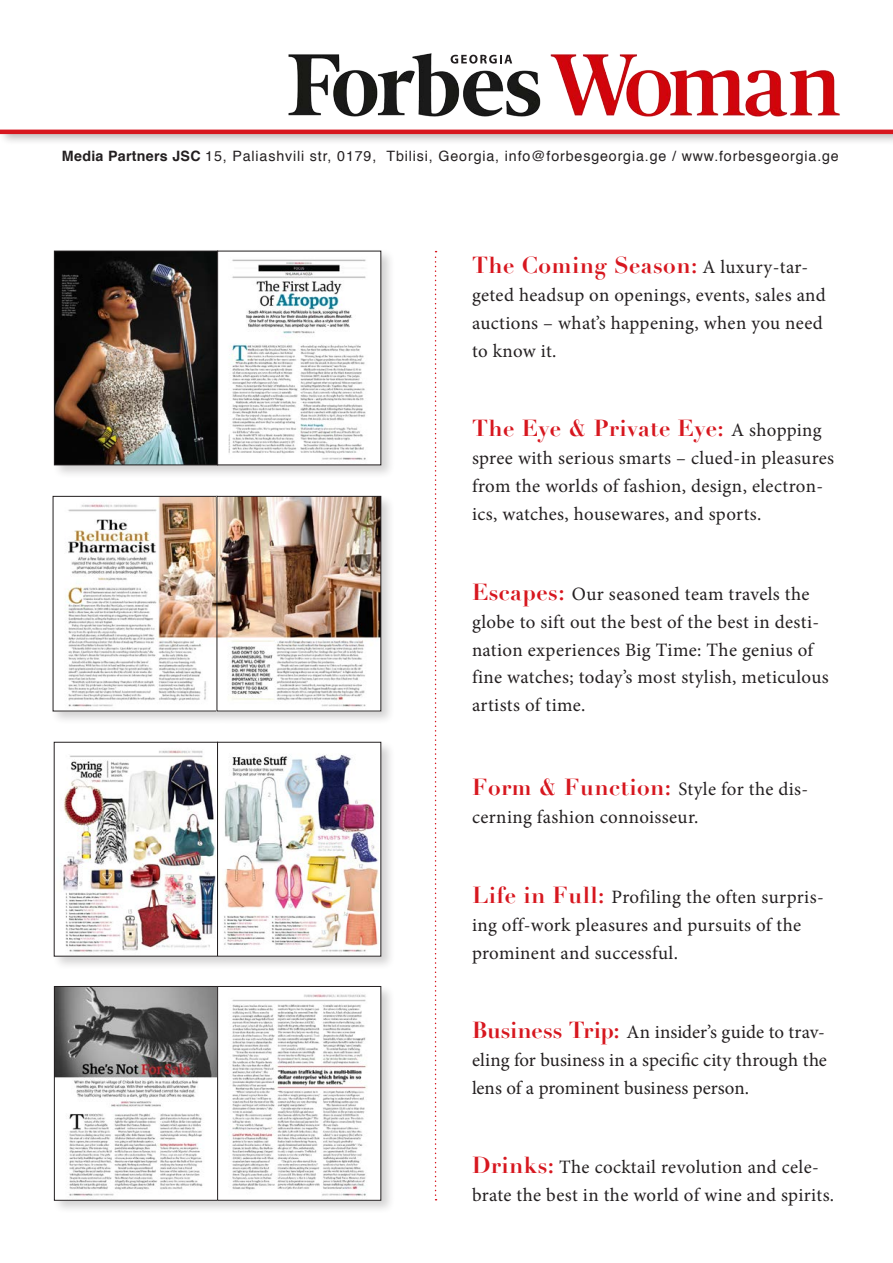
<style>
.page{position:relative;width:893px;height:1263px;background:#fff}
.page>*{position:absolute;margin:0;border:0;box-sizing:border-box;transform-origin:0 0}
.t1{font:700 22.65px "Didot";letter-spacing:.02em;color:#d7171f}
.t2{font:18.9px/27.9px "Minion Pro";letter-spacing:.015em;color:#231f20}
.body{font:14.25px "Helvetica";letter-spacing:.06em;color:#231f20}
.s1{font-weight:700}
.s2{font-family:"Minion Pro";font-weight:400;font-size:18.9px;color:#231f20}
.s3{font-family:"Didot";font-weight:700;font-size:22.65px;color:#d7171f}
</style>
<div class="page">
<svg style="left:435px;top:251px;width:2px;height:949px"></svg>
<div style="left:52px;top:249px;width:343px;height:230px;background:#231f20;opacity:.2"></div>
<img style="left:56px;top:253px;width:323px;height:210px">
<div style="left:54px;top:251px;width:164px;height:214px;border:1px solid #231f20"></div>
<div style="left:52px;top:984px;width:343px;height:231px;background:#231f20;opacity:.2"></div>
<img style="left:56px;top:988px;width:323px;height:210px">
<div style="left:54px;top:986px;width:164px;height:214px;border:1px solid #231f20"></div>
<div style="left:217px;top:986px;width:164px;height:214px;border:1px solid #231f20"></div>
<div style="left:51px;top:494px;width:344px;height:232px;background:#231f20;opacity:.2"></div>
<img style="left:55px;top:498px;width:324px;height:211px">
<div style="left:217px;top:496px;width:164px;height:215px;border:1px solid #231f20"></div>
<div style="left:52px;top:740px;width:343px;height:230px;background:#231f20;opacity:.2"></div>
<img style="left:56px;top:744px;width:323px;height:210px">
<div style="left:54px;top:742px;width:164px;height:214px;border:1px solid #231f20"></div>
<div style="left:0;top:0;width:893px;height:146px;background:#231f20;opacity:.3"></div>
<div style="left:0;top:0;width:893px;height:131px;background:#fff"></div>
<hr style="left:0;top:130px;width:893px;height:4px;background:#d7171f">
<img style="left:275px;top:53px;width:576px;height:85px">
<div style="left:441px;top:41px;width:80px;height:29px;background:#fff"></div>
<svg style="left:451px;top:55px;width:61px;height:9px"></svg>
<p class="body" style="left:62px;top:145px;width:778px"><span class="s1">Media Partners JSC</span> 15, Paliashvili str, 0179, Tbilisi, Georgia, info@forbesgeorgia.ge / www.forbesgeorgia.ge</p>
<p class="t1" style="left:472px;top:251px;width:338px">The Coming Season: <span class="s2">A luxury-tar-</span></p>
<p class="t2" style="left:472px;top:281px;width:355px">geted headsup on openings, events, sales and auctions – what’s happening, when you need to know it.</p>
<p class="t1" style="left:472px;top:414px;width:351px">The Eye &amp; Private Eye: <span class="s2">A shopping</span></p>
<p class="t2" style="left:472px;top:444px;width:364px">spree with serious smarts – clued-in pleasures from the worlds of fashion, design, electron&shy;ics, watches, housewares, and sports.</p>
<p class="t2" style="left:472px;top:580px;width:358px"><span class="s3">Escapes:</span> Our seasoned team travels the globe to sift out the best of the best in desti&shy;nation experiences Big Time: The genius of fine watches; today’s most stylish, meticulous artists of time.</p>
<p class="t2" style="left:472px;top:775px;width:338px"><span class="s3">Form &amp; Function:</span> Style for the dis&shy;cerning fashion connoisseur.</p>
<p class="t2" style="left:472px;top:883px;width:353px"><span class="s3">Life in Full:</span> Profiling the often surpris&shy;ing off-work pleasures and pursuits of the prominent and successful.</p>
<p class="t2" style="left:472px;top:1018px;width:356px;text-align:justify"><span class="s3">Business Trip:</span> An insider’s guide to trav&shy;eling for business in a specific city through the lens of a prominent business person.</p>
<p class="t2" style="left:472px;top:1153px;width:364px"><span class="s3">Drinks:</span> The cocktail revolution and cele&shy;brate the best in the world of wine and spirits.</p>
</div>
